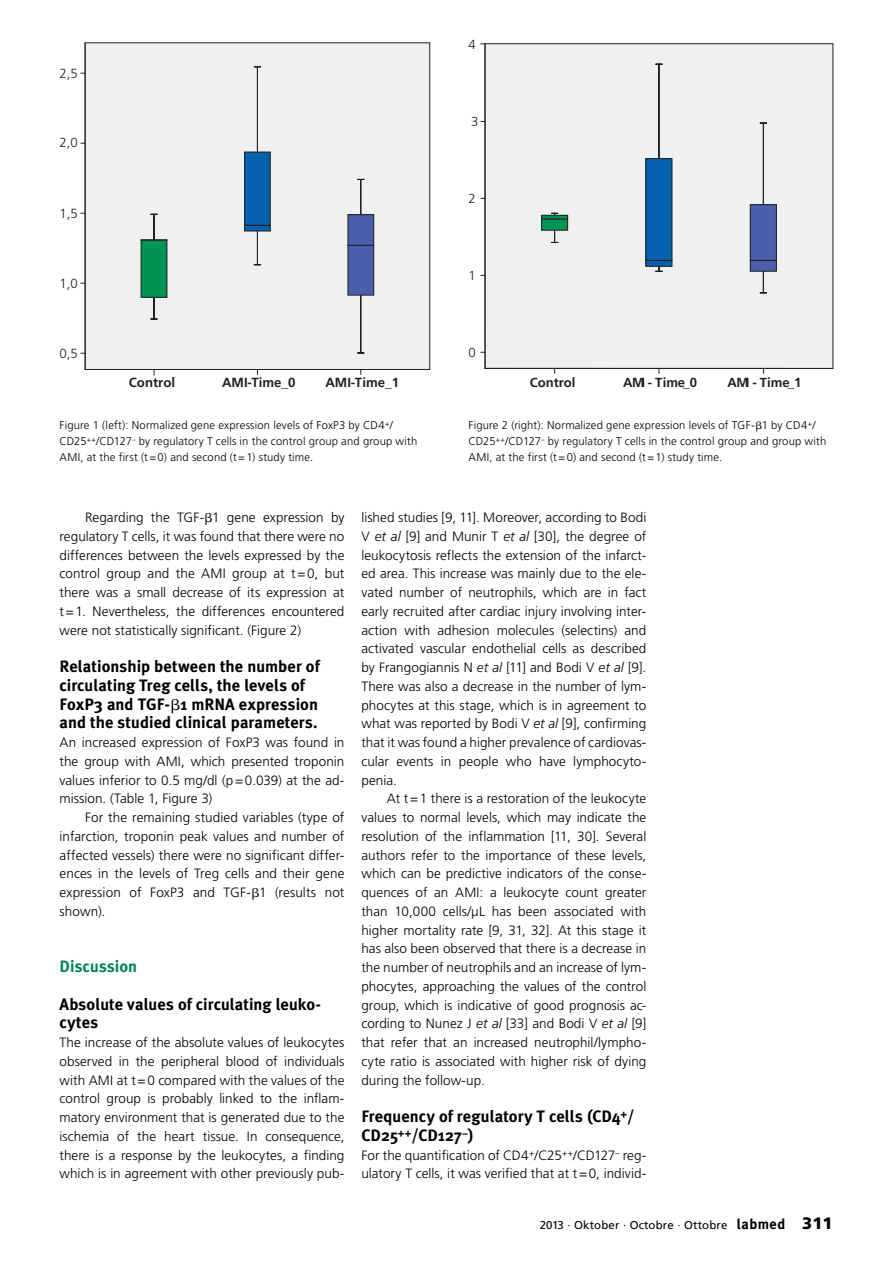
<style>
.page{position:relative;width:893px;height:1263px;background:#fff}
.page>*{position:absolute;margin:0;border:0;box-sizing:border-box;transform-origin:0 0}
.t1{font:700 16.5px/18.8px "Meta Plus";letter-spacing:.005em;color:#000}
.t2{font:700 16.5px "Meta Plus";letter-spacing:.005em;color:#008457}
.t3{font:300 13.5px/18.8px "Frutiger LT Std";letter-spacing:.005em;color:#000;text-align:justify}
.t4{font:700 13.2px "Frutiger LT Std";color:#231f20}
.t5{font:300 13.2px "Frutiger LT Std";color:#231f20}
.t6{font:700 13.05px "Frutiger LT Std";color:#231f20}
.t7{font:300 13.05px "Frutiger LT Std";color:#231f20}
.t8{font:11.4px "Frutiger LT Std";letter-spacing:.015em;color:#000}
.t9{font:300 11.25px/15.9px "Frutiger LT Std";letter-spacing:.015em;color:#000}
.s1{font-family:"Universal Std Greekw Math Pi";font-weight:400}
.s2{font-style:italic}
.s3{font-family:"Meta Plus";font-weight:700;font-size:14.4px}
.s4{font-weight:900;font-size:16.5px}
</style>
<div class="page">
<div style="left:85px;top:43px;width:345px;height:326px;background:#eff0f0"></div>
<div style="left:85px;top:43px;width:345px;height:327px;border:1px solid #231f20"></div>
<hr style="left:85px;top:43px;width:1px;height:326px;background:#231f20">
<svg style="left:150px;top:214px;width:8px;height:106px"></svg>
<div style="left:141px;top:240px;width:26px;height:57px;background:#009454"></div>
<div style="left:141px;top:240px;width:26px;height:58px;border:1px solid #231f20"></div>
<hr style="left:141px;top:239px;width:26px;height:2px;background:#231f20">
<svg style="left:348px;top:179px;width:26px;height:175px"></svg>
<div style="left:244px;top:152px;width:27px;height:79px;border:1px solid #231f20"></div>
<svg style="left:244px;top:66px;width:26px;height:199px"></svg>
<div style="left:485px;top:44px;width:348px;height:324px;background:#eff0f0"></div>
<hr style="left:485px;top:368px;width:348px;height:1px;background:#231f20">
<hr style="left:485px;top:44px;width:1px;height:324px;background:#231f20">
<svg style="left:551px;top:213px;width:7px;height:30px"></svg>
<div style="left:542px;top:215px;width:26px;height:15px;background:#009454"></div>
<div style="left:541px;top:215px;width:27px;height:16px;border:1px solid #231f20"></div>
<hr style="left:542px;top:218px;width:26px;height:2px;background:#231f20">
<svg style="left:646px;top:64px;width:26px;height:208px"></svg>
<div style="left:750px;top:204px;width:27px;height:68px;border:1px solid #231f20"></div>
<svg style="left:750px;top:122px;width:26px;height:171px"></svg>
<p class="t5" style="left:60px;top:66px;width:20px">2,5</p>
<p class="t5" style="left:60px;top:135px;width:20px">2,0</p>
<p class="t5" style="left:60px;top:206px;width:20px">1,5</p>
<p class="t5" style="left:60px;top:276px;width:20px">1,0</p>
<p class="t5" style="left:60px;top:346px;width:20px">0,5</p>
<p class="t4" style="left:129px;top:375px;width:48px">Control</p>
<p class="t4" style="left:222px;top:375px;width:75px">AMI -Time_0</p>
<p class="t4" style="left:326px;top:375px;width:75px">AMI -Time_1</p>
<p class="t9" style="left:60px;top:417px;width:359px">Figure 1 (left): Normalized gene expression levels of FoxP3 by CD4<sup>+</sup>/<br>CD25<sup>++</sup>/CD127<sup>–</sup> by regulatory T cells in the control group and group with<br>AMI, at the first (t=0) and second (t=1) study time.</p>
<p class="t7" style="left:469px;top:37px;width:9px">4</p>
<p class="t7" style="left:471px;top:114px;width:9px">3</p>
<p class="t7" style="left:469px;top:191px;width:9px">2</p>
<p class="t7" style="left:469px;top:268px;width:9px">1</p>
<p class="t7" style="left:469px;top:345px;width:9px">0</p>
<p class="t6" style="left:530px;top:375px;width:47px">Control</p>
<p class="t6" style="left:623px;top:375px;width:75px">AMI - Time_0</p>
<p class="t6" style="left:727px;top:375px;width:75px">AMI - Time_1</p>
<p class="t9" style="left:469px;top:417px;width:359px">Figure 2 (right): Normalized gene expression levels of TGF-<span class="s1">β</span>1 by CD4<sup>+</sup>/<br>CD25<sup>++</sup>/CD127<sup>–</sup> by regulatory T cells in the control group and group with<br>AMI, at the first (t=0) and second (t=1) study time.</p>
<p class="t3" style="left:60px;top:508px;width:286px;text-indent:26px">Regarding the TGF-<span class="s1">β</span>1 gene expression by regulatory T cells, it was found that there were no differences between the levels expressed by the control group and the AMI group at t=0, but there was a small decrease of its expression at t=1. Nevertheless, the differences encountered were not statistically significant. (Figure 2)</p>
<p class="t1" style="left:60px;top:657px;width:262px">Relationship between the number of circulating Treg cells, the levels of FoxP3 and TGF-<span class="s1">β</span>1 mRNA expression and the studied clinical parameters.</p>
<p class="t3" style="left:60px;top:733px;width:286px">An increased expression of FoxP3 was found in the group with AMI, which presented troponin values inferior to 0.5 mg/dl (p=0.039) at the ad&shy;mission. (Table 1, Figure 3)</p>
<p class="t3" style="left:60px;top:808px;width:286px;text-indent:26px">For the remaining studied variables (type of infarction, troponin peak values and number of affected vessels) there were no significant differ&shy;ences in the levels of Treg cells and their gene expression of FoxP3 and TGF-<span class="s1">β</span>1 (results not shown).</p>
<p class="t2" style="left:60px;top:957px;width:79px">Discussion</p>
<p class="t1" style="left:60px;top:994px;width:261px">Absolute values of circulating leuko&shy;cytes</p>
<p class="t3" style="left:60px;top:1033px;width:286px">The increase of the absolute values of leukocytes observed in the peripheral blood of individuals with AMI at t=0 compared with the values of the control group is probably linked to the inflam&shy;matory environment that is generated due to the ischemia of the heart tissue. In consequence, there is a response by the leukocytes, a finding which is in agreement with other previously pub-</p>
<p class="t3" style="left:361px;top:508px;width:286px">lished studies [9, 11]. Moreover, according to Bodi V <span class="s2">et al</span> [9] and Munir T <span class="s2">et al</span> [30], the degree of leukocytosis reflects the extension of the infarct&shy;ed area. This increase was mainly due to the ele&shy;vated number of neutrophils, which are in fact early recruited after cardiac injury involving inter&shy;action with adhesion molecules (selectins) and activated vascular endothelial cells as described by Frangogiannis N <span class="s2">et al</span> [11] and Bodi V <span class="s2">et al</span> [9].<br>There was also a decrease in the number of lym&shy;phocytes at this stage, which is in agreement to what was reported by Bodi V <span class="s2">et al</span> [9], confirming that it was found a higher prevalence of cardiovas&shy;cular events in people who have lymphocyto&shy;penia.</p>
<p class="t3" style="left:361px;top:789px;width:286px;text-indent:26px">At t=1 there is a restoration of the leukocyte values to normal levels, which may indicate the resolution of the inflammation [11, 30]. Several authors refer to the importance of these levels, which can be predictive indicators of the conse&shy;quences of an AMI: a leukocyte count greater than 10,000 cells/μL has been associated with higher mortality rate [9, 31, 32]. At this stage it has also been observed that there is a decrease in the number of neutrophils and an increase of lym&shy;phocytes, approaching the values of the control group, which is indicative of good prognosis ac&shy;cording to Nunez J <span class="s2">et al</span> [33] and Bodi V <span class="s2">et al</span> [9] that refer that an increased neutrophil/lympho&shy;cyte ratio is associated with higher risk of dying during the follow-up.</p>
<p class="t1" style="left:361px;top:1107px;width:275px">Frequency of regulatory T cells (CD4<sup>+</sup>/<br>CD25<sup>++</sup>/CD127<sup>–</sup>)</p>
<p class="t3" style="left:361px;top:1146px;width:286px">For the quantification of CD4<sup>+</sup>/C25<sup>++</sup>/CD127<sup>–</sup> reg&shy;ulatory T cells, it was verified that at t=0, individ-</p>
<p class="t8" style="left:540px;top:1218px;width:294px">2013 · Oktober · Octobre · Ottobre <span class="s3">labmed</span> <span class="s4">311</span></p>
</div>
